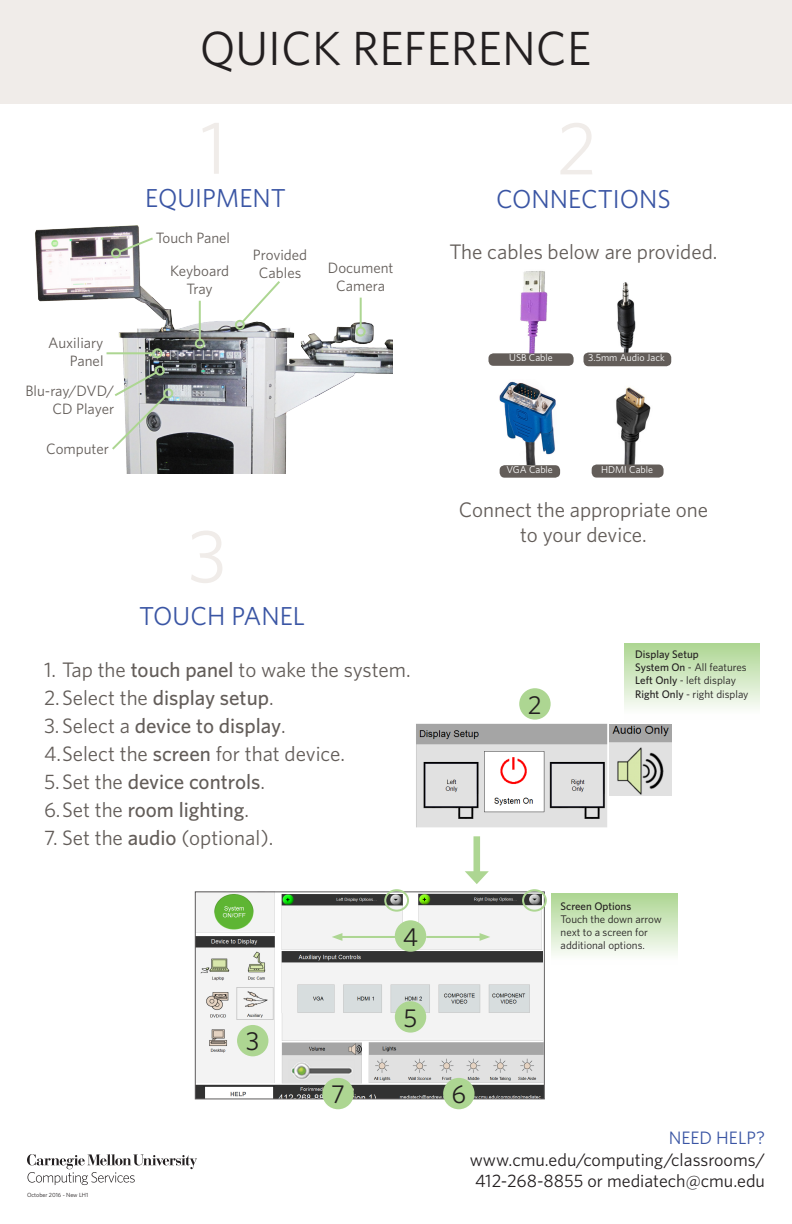
<style>
.page{position:relative;width:792px;height:1224px;background:#fff}
.page>*{position:absolute;margin:0;border:0;box-sizing:border-box;transform-origin:0 0}
.t1{font:75px "Whitney";color:#f0ece9}
.t2{font:48px "Whitney";color:#231f20}
.Heading{font:26px "Whitney";color:#3a55a4}
.Numbers{font:26px "Whitney";color:#231f20}
.Sub-Heading{font:21px "Whitney";color:#635d59}
.t3{font:500 21px "Whitney";color:#635d59}
.t4{font:18px "Whitney";color:#231f20}
.t5{font:18px "Whitney";color:#3a55a4}
.Labels{font:15px/18px "Whitney";color:#635d59;text-align:center}
.t6{font:11px/13.2px "Whitney";color:#231f20}
.t7{font:500 11px "Whitney";color:#231f20}
.Cables{font:10px "Whitney";color:#fff}
.t8{font:6px "Whitney";color:#231f20}
.s1{font-weight:500}
.s2{font-weight:400}
</style>
<div class="page">
<div style="left:0;top:0;width:792px;height:103px;background:#f0ece9"></div>
<svg style="left:27px;top:1154px;width:170px;height:31px"></svg>
<img style="left:35px;top:225px;width:357px;height:249px">
<svg style="left:110px;top:236px;width:45px;height:24px"></svg>
<hr style="left:107px;top:352px;width:46px;height:2px;background:#add692">
<div style="left:152px;top:348px;width:10px;height:10px;border:2px solid #add692;border-radius:50%"></div>
<svg style="left:110px;top:364px;width:64px;height:88px"></svg>
<svg style="left:240px;top:279px;width:42px;height:46px"></svg>
<div style="left:235px;top:320px;width:10px;height:10px;border:2px solid #add692;border-radius:50%"></div>
<hr style="left:199px;top:301px;width:2px;height:39px;background:#add692">
<div style="left:195px;top:339px;width:10px;height:10px;border:2px solid #add692;border-radius:50%"></div>
<hr style="left:360px;top:298px;width:2px;height:30px;background:#add692">
<div style="left:356px;top:327px;width:10px;height:10px;border:2px solid #add692;border-radius:50%"></div>
<img style="left:612px;top:282px;width:28px;height:71px">
<div style="left:584px;top:353px;width:87px;height:13px;background:#635d59;border-radius:5px"></div>
<img style="left:499px;top:381px;width:57px;height:84px">
<div style="left:500px;top:465px;width:60px;height:13px;background:#635d59;border-radius:5px"></div>
<img style="left:616px;top:387px;width:35px;height:77px">
<div style="left:592px;top:465px;width:72px;height:13px;background:#635d59;border-radius:5px"></div>
<img style="left:520px;top:271px;width:28px;height:82px">
<div style="left:488px;top:353px;width:86px;height:13px;background:#635d59;border-radius:5px"></div>
<div style="left:519px;top:688px;width:32px;height:32px;background:#add692;border-radius:50%"></div>
<img style="left:416px;top:723px;width:196px;height:105px">
<img style="left:610px;top:725px;width:61px;height:70px">
<div style="left:625px;top:643px;width:135px;height:77px;background:linear-gradient(to bottom,#add691,#fff)"></div>
<img style="left:197px;top:893px;width:346px;height:204px">
<div style="left:195px;top:891px;width:350px;height:208px;border:1px solid #5d5b5c"></div>
<div style="left:237px;top:1025px;width:31px;height:31px;background:#add692;border-radius:50%"></div>
<div style="left:395px;top:1001px;width:31px;height:32px;background:#add692;border-radius:50%"></div>
<div style="left:322px;top:1078px;width:32px;height:31px;background:#add692;border-radius:50%"></div>
<div style="left:395px;top:920px;width:31px;height:32px;background:#add692;border-radius:50%"></div>
<div style="left:384px;top:889px;width:25px;height:23px;border:2px solid #add692;border-radius:50%"></div>
<div style="left:522px;top:889px;width:25px;height:23px;border:2px solid #add692;border-radius:50%"></div>
<hr style="left:339px;top:936px;width:57px;height:2px;background:#add692">
<svg style="left:332px;top:933px;width:10px;height:8px"></svg>
<hr style="left:426px;top:936px;width:57px;height:2px;background:#add692">
<svg style="left:480px;top:933px;width:10px;height:8px"></svg>
<div style="left:443px;top:1078px;width:32px;height:31px;background:#add692;border-radius:50%"></div>
<div style="left:551px;top:893px;width:127px;height:72px;background:linear-gradient(to bottom,#add691,#fff)"></div>
<div style="left:473px;top:836px;width:7px;height:40px;background:#add692"></div>
<svg style="left:465px;top:871px;width:24px;height:13px"></svg>
<p class="t2" style="left:200px;top:20px;width:393px">QUICK REFERENCE</p>
<p class="t1" style="left:200px;top:103px;width:28px">1</p>
<p class="Heading" style="left:145px;top:183px;width:142px">EQUIPMENT</p>
<p class="Labels" style="left:48px;top:333px;width:57px;text-align:right">Auxiliary<br>Panel</p>
<p class="Labels" style="left:25px;top:381px;width:90px;text-align:right">Blu-ray/DVD/<br>CD Player</p>
<p class="Labels" style="left:46px;top:439px;width:64px">Computer</p>
<p class="Labels" style="left:156px;top:229px;width:76px">Touch Panel</p>
<p class="Labels" style="left:170px;top:262px;width:61px">Keyboard<br>Tray</p>
<p class="Labels" style="left:253px;top:246px;width:56px">Provided<br>Cables</p>
<p class="Labels" style="left:328px;top:258px;width:67px">Document<br>Camera</p>
<p class="t1" style="left:188px;top:512px;width:41px">3</p>
<p class="Heading" style="left:139px;top:601px;width:167px">TOUCH PANEL</p>
<p class="Sub-Heading" style="left:44px;top:657px;width:368px">1. Tap the <span class="s1">touch panel</span> to wake the system.</p>
<p class="Sub-Heading" style="left:44px;top:685px;width:231px">2.Select the <span class="s1">display setup</span>.</p>
<p class="t3" style="left:44px;top:713px;width:243px"><span class="s2">3.Select a</span> device to display<span class="s2">.</span></p>
<p class="Sub-Heading" style="left:44px;top:742px;width:303px">4.Select the <span class="s1">screen</span> for that device.</p>
<p class="t3" style="left:44px;top:769px;width:223px"><span class="s2">5.Set the</span> device controls<span class="s2">.</span></p>
<p class="t3" style="left:44px;top:797px;width:207px"><span class="s2">6.Set the</span> room lighting<span class="s2">.</span></p>
<p class="Sub-Heading" style="left:44px;top:826px;width:231px">7. Set the <span class="s1">audio</span> (optional).</p>
<p class="Numbers" style="left:403px;top:921px;width:17px">4</p>
<p class="t8" style="left:27px;top:1191px;width:63px">October 2016 - New LH1</p>
<p class="Numbers" style="left:246px;top:1026px;width:15px">3</p>
<p class="Numbers" style="left:331px;top:1079px;width:15px">7</p>
<p class="Numbers" style="left:404px;top:1002px;width:15px">5</p>
<p class="t1" style="left:557px;top:104px;width:42px">2</p>
<p class="Heading" style="left:496px;top:184px;width:176px">CONNECTIONS</p>
<p class="Sub-Heading" style="left:449px;top:239px;width:270px">The cables below are provided.</p>
<p class="Cables" style="left:509px;top:352px;width:45px">USB Cable</p>
<p class="Cables" style="left:588px;top:351px;width:78px">3.5mm Audio Jack</p>
<p class="Cables" style="left:506px;top:464px;width:48px">VGA Cable</p>
<p class="Cables" style="left:601px;top:463px;width:53px">HDMI Cable</p>
<p class="Sub-Heading" style="left:459px;top:497px;width:251px">Connect the appropriate one</p>
<p class="Sub-Heading" style="left:520px;top:523px;width:128px">to your device.</p>
<p class="Numbers" style="left:528px;top:689px;width:15px">2</p>
<p class="t7" style="left:635px;top:648px;width:65px">Display Setup</p>
<p class="t6" style="left:635px;top:661px;width:113px"><span class="s1">System On</span> - All features</p>
<p class="t6" style="left:635px;top:674px;width:102px"><span class="s1">Left Only</span> - left display</p>
<p class="t6" style="left:635px;top:687px;width:115px"><span class="s1">Right Only</span> - right display</p>
<p class="Numbers" style="left:451px;top:1079px;width:16px">6</p>
<p class="t7" style="left:561px;top:899px;width:72px">Screen Options</p>
<p class="t6" style="left:561px;top:912px;width:103px">Touch the down arrow next to a screen for additional options.</p>
<p class="t5" style="left:669px;top:1127px;width:98px">NEED HELP?</p>
<p class="t4" style="left:470px;top:1149px;width:297px">www.cmu.edu/computing/classrooms/</p>
<p class="t4" style="left:475px;top:1170px;width:291px">412-268-8855 or mediatech@cmu.edu</p>
</div>
